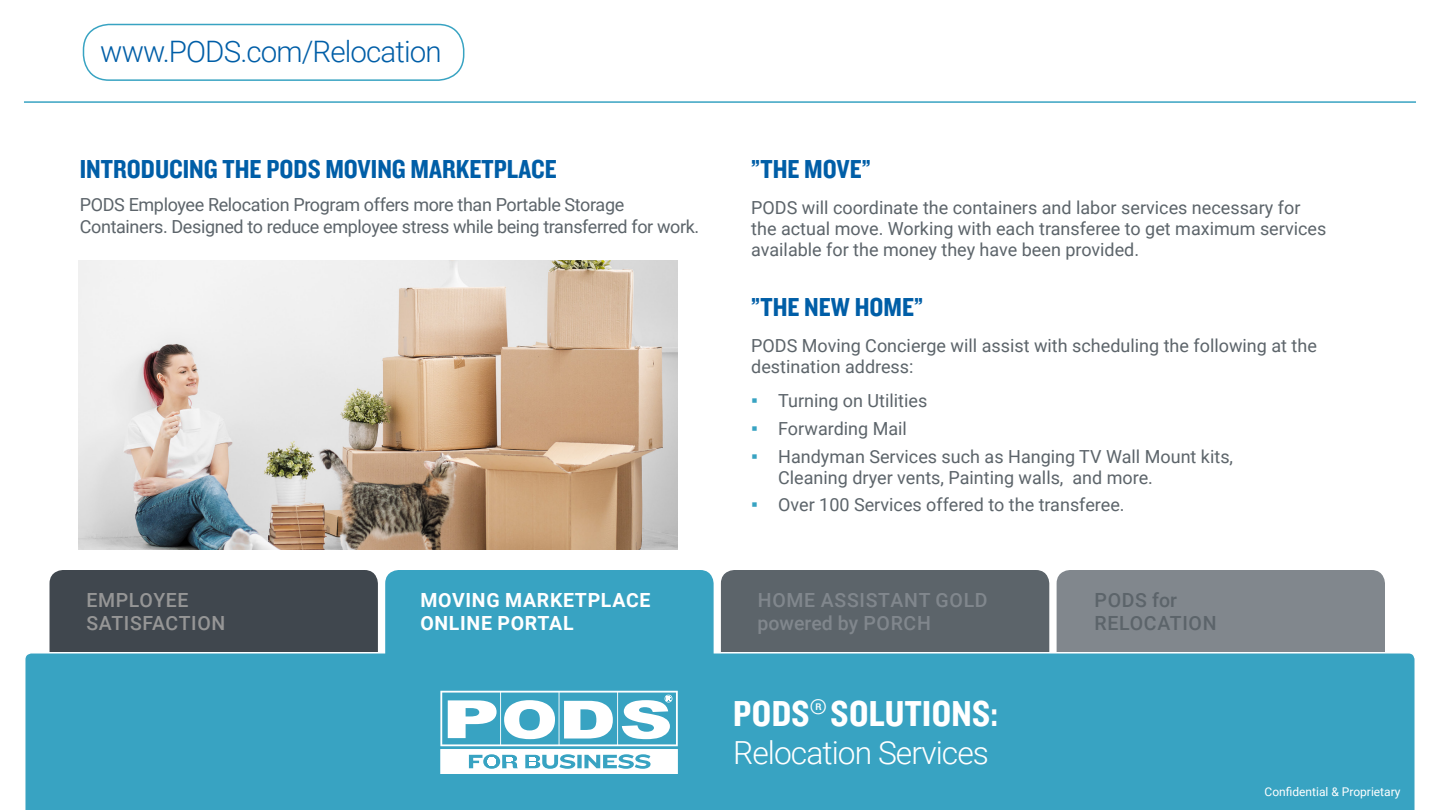
<style>
.page{position:relative;width:1440px;height:810px;background:#fff}
.page>*{position:absolute;margin:0;border:0;box-sizing:border-box;transform-origin:0 0}
.t1{font:37.5px "Knockout HTF50 Welterweight";letter-spacing:.01em;color:#fff}
.t2{font:300 31.8px "Roboto";letter-spacing:-.03em;color:#fff}
.t3{font:300 29.55px "Roboto";letter-spacing:-.03em;color:#005ea7}
.t4{font:27px "Knockout HTF50 Welterweight";color:#005ea7}
.t5{font:500 19.5px/23.4px "Roboto";letter-spacing:.035em;color:#81878d}
.t6{font:700 19.5px "Roboto";letter-spacing:.035em;color:#fff}
.t7{font:500 19.5px "Roboto";letter-spacing:.035em;color:#969696}
.t8{font:500 19.5px/23.4px "Roboto";letter-spacing:.035em;color:#5c646a}
.t9{font:18px/21px "Roboto";color:#5c646a}
.t10{font:18px/21.6px "Roboto";letter-spacing:-.02em;color:#5c646a}
.t11{font:12px "Roboto";color:#fff}
.s1{font-family:"Arial Narrow";font-size:19.5px;color:#38a3c2}
</style>
<div class="page">
<div style="left:50px;top:570px;width:328px;height:186px;background:#40474e;border-radius:14px"></div>
<div style="left:1057px;top:570px;width:328px;height:82px;background:#81878d"></div>
<div style="left:721px;top:570px;width:328px;height:82px;background:#5c646a"></div>
<div style="left:25px;top:652px;width:1390px;height:158px;background:#38a3c2"></div>
<div style="left:385px;top:570px;width:329px;height:186px;background:#38a3c2;border-radius:14px"></div>
<svg style="left:440px;top:691px;width:238px;height:83px"></svg>
<img style="left:78px;top:261px;width:600px;height:288px">
<hr style="left:24px;top:101px;width:1392px;height:2px;background:#38a3c2">
<div style="left:83px;top:24px;width:381px;height:57px;border:2px solid #38a3c2;border-radius:26px"></div>
<h3 class="t3" style="left:100px;top:31px;width:343px">www.PODS.com/Relocation</h3>
<p class="t4" style="left:80px;top:155px;width:478px">INTRODUCING THE PODS MOVING MARKETPLACE</p>
<p class="t4" style="left:751px;top:155px;width:121px">”THE MOVE”</p>
<p class="t9" style="left:751px;top:196px;width:577px">PODS will coordinate the containers and labor services necessary for the actual move. Working with each transferee to get maximum services available for the money they have been provided.</p>
<p class="t4" style="left:751px;top:293px;width:173px">”THE NEW HOME”</p>
<p class="t9" style="left:751px;top:334px;width:567px">PODS Moving Concierge will assist with scheduling the following at the destination address:</p>
<p class="t9" style="left:751px;top:390px;width:178px"><span class="s1">▪</span> Turning on Utilities</p>
<p class="t9" style="left:751px;top:417px;width:157px"><span class="s1">▪</span> Forwarding Mail</p>
<p class="t9" style="left:778px;top:445px;width:456px;text-indent:-27px"><span class="s1">▪</span> Handyman Services such as Hanging TV Wall Mount kits,<br>Cleaning dryer vents, Painting walls, and more.</p>
<p class="t9" style="left:751px;top:494px;width:375px"><span class="s1">▪</span> Over 100 Services offered to the transferee.</p>
<p class="t10" style="left:80px;top:193px;width:621px">PODS Employee Relocation Program offers more than Portable Storage<br>Containers. Designed to reduce employee stress while being transferred for work.</p>
<p class="t7" style="left:86px;top:586px;width:104px">EMPLOYEE</p>
<p class="t7" style="left:86px;top:610px;width:141px">SATISFACTION</p>
<p class="t6" style="left:420px;top:586px;width:232px">MOVING MARKETPLACE</p>
<p class="t6" style="left:420px;top:610px;width:155px">ONLINE PORTAL</p>
<p class="t5" style="left:758px;top:588px;width:232px">HOME ASSISTANT GOLD powered by PORCH</p>
<p class="t8" style="left:1095px;top:588px;width:123px">PODS for<br>RELOCATION</p>
<p class="t1" style="left:733px;top:694px;width:267px">PODS<sup>®</sup> SOLUTIONS:</p>
<p class="t2" style="left:733px;top:730px;width:257px">Relocation Services</p>
<p class="t11" style="left:1264px;top:783px;width:138px">Confidential &amp; Proprietary</p>
</div>
